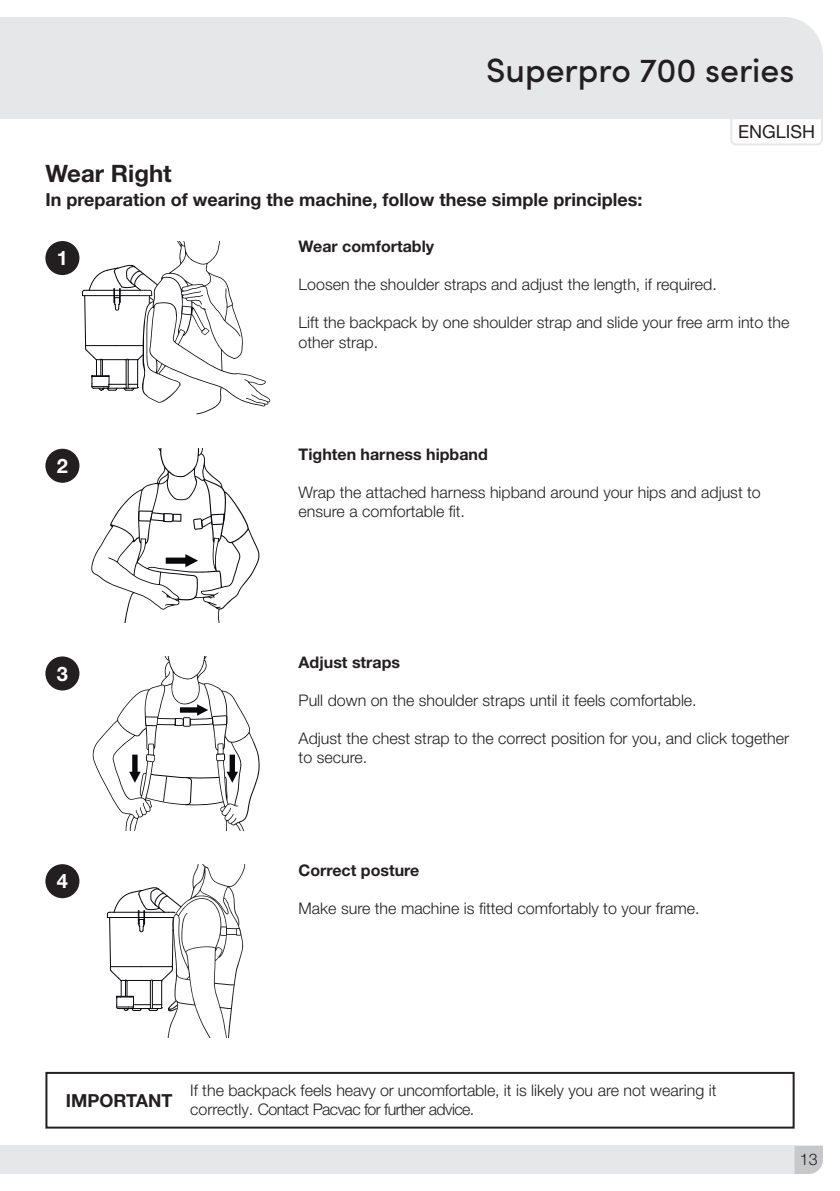
<style>
.page{position:relative;width:840px;height:1191px;background:#fff}
.page>*{position:absolute;margin:0;border:0;box-sizing:border-box;transform-origin:0 0}
.t1{font:500 33.8px "Sofia Pro";color:#231f20}
.Page_Title{font:700 24px "Helvetica Neue LT Pro";color:#231f20}
.Basic_Title__white{font:700 20px "Helvetica Neue LT Pro";color:#fff}
.Warning{font:700 18px "Helvetica Neue LT Pro";color:#231f20}
.t2{font:18px "Helvetica Neue LT Pro";color:#231f20}
.t3{font:300 16px/19px "Helvetica Neue LT Pro";color:#231f20}
.t4{font:700 16px "Helvetica Neue LT Pro";color:#231f20}
</style>
<div class="page">
<div style="left:0;top:1145px;width:794px;height:29px;background:#e6e7e9"></div>
<svg style="left:794px;top:1145px;width:28px;height:29px"></svg>
<div style="left:0;top:17px;width:822px;height:102px;background:#e6e7e9"></div>
<div style="left:45px;top:241px;width:34px;height:34px;background:#231f20;border-radius:50%"></div>
<div style="left:45px;top:449px;width:34px;height:34px;background:#231f20;border-radius:50%"></div>
<div style="left:45px;top:656px;width:34px;height:34px;background:#231f20;border-radius:50%"></div>
<div style="left:45px;top:864px;width:34px;height:34px;background:#231f20;border-radius:50%"></div>
<svg style="left:91px;top:449px;width:168px;height:173px"></svg>
<svg style="left:92px;top:656px;width:167px;height:174px"></svg>
<svg style="left:81px;top:241px;width:189px;height:173px"></svg>
<svg style="left:107px;top:864px;width:138px;height:173px"></svg>
<div style="left:45px;top:1071px;width:749px;height:57px;border:2px solid #231f20"></div>
<svg style="left:729px;top:116px;width:94px;height:30px"></svg>
<h1 class="t1" style="left:486px;top:45px;width:310px">Superpro 700 series</h1>
<p class="Page_Title" style="left:45px;top:158px;width:128px">Wear Right</p>
<p class="Warning" style="left:45px;top:188px;width:598px">In preparation of wearing the machine, follow these simple principles:</p>
<p class="t2" style="left:737px;top:120px;width:78px">ENGLISH</p>
<p class="Basic_Title__white" style="left:57px;top:246px;width:13px">1</p>
<p class="Basic_Title__white" style="left:57px;top:453px;width:13px">2</p>
<p class="Basic_Title__white" style="left:57px;top:661px;width:13px">3</p>
<p class="Basic_Title__white" style="left:57px;top:869px;width:13px">4</p>
<p class="t4" style="left:298px;top:237px;width:137px">Wear comfortably</p>
<p class="t3" style="left:298px;top:275px;width:419px">Loosen the shoulder straps and adjust the length, if required.</p>
<p class="t3" style="left:298px;top:313px;width:492px">Lift the backpack by one shoulder strap and slide your free arm into the other strap.</p>
<p class="t4" style="left:298px;top:444px;width:191px">Tighten harness hipband</p>
<p class="t3" style="left:298px;top:482px;width:463px">Wrap the attached harness hipband around your hips and adjust to ensure a comfortable fit.</p>
<p class="t4" style="left:298px;top:652px;width:103px">Adjust straps</p>
<p class="t3" style="left:298px;top:690px;width:399px">Pull down on the shoulder straps until it feels comfortable.</p>
<p class="t3" style="left:298px;top:728px;width:491px">Adjust the chest strap to the correct position for you, and click together to secure.</p>
<p class="t4" style="left:298px;top:860px;width:122px">Correct posture</p>
<p class="t3" style="left:298px;top:898px;width:402px">Make sure the machine is fitted comfortably to your frame.</p>
<p class="Warning" style="left:66px;top:1089px;width:108px">IMPORTANT</p>
<p class="t3" style="left:190px;top:1081px;width:527px">If the backpack feels heavy or uncomfortable, it is likely you are not wearing it correctly. Contact Pacvac for further advice.</p>
<p class="t3" style="left:799px;top:1149px;width:19px">13</p>
</div>
